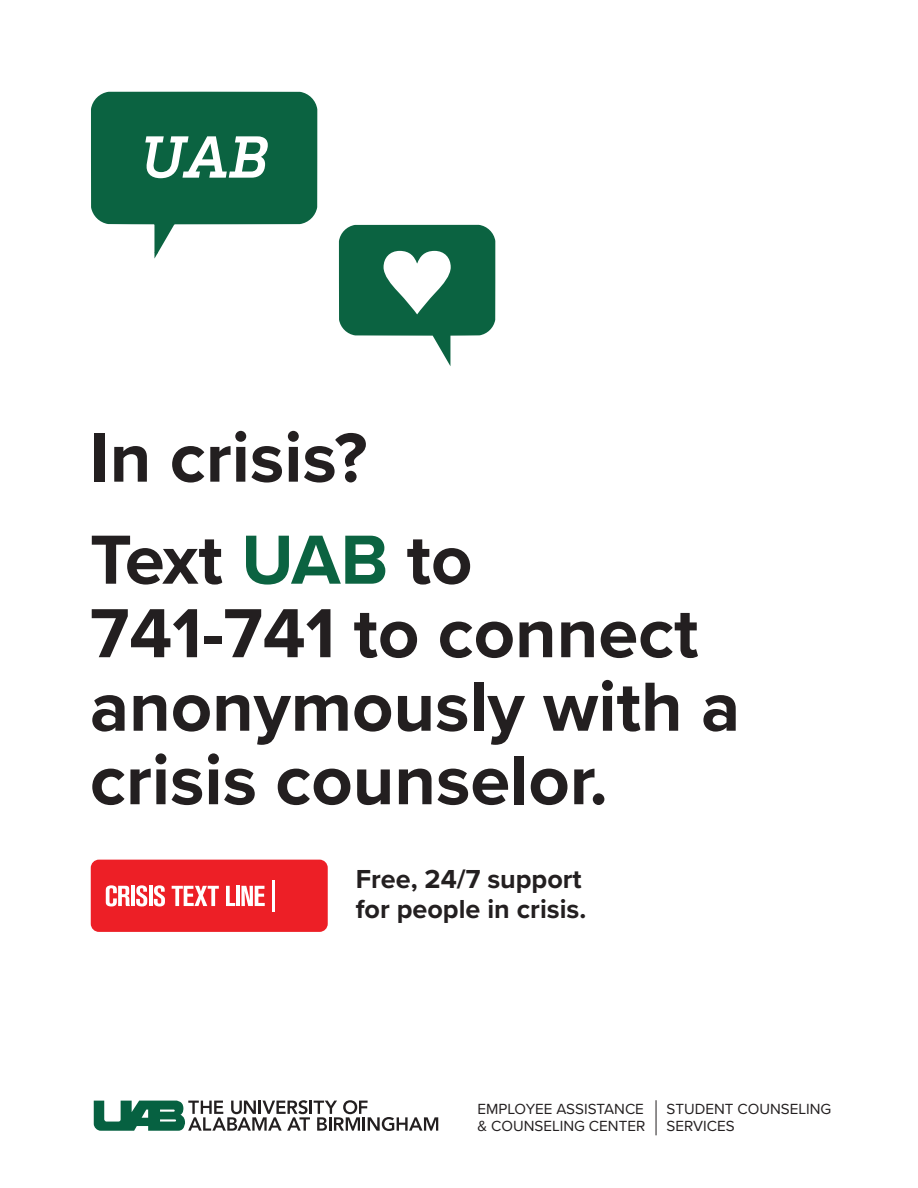
<style>
.page{position:relative;width:918px;height:1188px;background:#fff}
.page>*{position:absolute;margin:0;border:0;box-sizing:border-box;transform-origin:0 0}
.t1{font:700 72px/73.5px "Proxima Nova";color:#231f20}
.t2{font:italic 600 58.95px "Kulturista";color:#fff}
.t3{font:700 27px/30px "Proxima Nova";color:#231f20}
.t4{font:15.15px/16px "Proxima Nova";color:#231f20}
.s1{color:#0b6341}
</style>
<div class="page">
<div style="left:91px;top:860px;width:237px;height:72px;background:#ed1f26;border-radius:8px"></div>
<svg style="left:106px;top:885px;width:24px;height:21px"></svg>
<hr style="left:131px;top:886px;width:4px;height:20px;background:#fff">
<svg style="left:136px;top:885px;width:11px;height:21px"></svg>
<hr style="left:149px;top:886px;width:4px;height:20px;background:#fff">
<svg style="left:154px;top:885px;width:11px;height:21px"></svg>
<svg style="left:172px;top:886px;width:47px;height:20px"></svg>
<svg style="left:226px;top:886px;width:9px;height:20px"></svg>
<hr style="left:236px;top:886px;width:4px;height:20px;background:#fff">
<svg style="left:241px;top:886px;width:24px;height:20px"></svg>
<hr style="left:272px;top:880px;width:3px;height:32px;background:#fff">
<svg style="left:91px;top:91px;width:227px;height:168px"></svg>
<svg style="left:339px;top:225px;width:156px;height:141px"></svg>
<svg style="left:94px;top:1100px;width:344px;height:31px"></svg>
<hr style="left:656px;top:1100px;width:1px;height:35px;background:#231f20">
<p class="t2" style="left:141px;top:123px;width:129px">UAB</p>
<p class="t1" style="left:90px;top:405px;width:384px;line-height:102px">In crisis?<br>Text <span class="s1">UAB</span> to</p>
<p class="t1" style="left:90px;top:595px;width:652px">741-741 to connect anonymously with a crisis counselor.</p>
<p class="t3" style="left:356px;top:864px;width:232px">Free, 24/7 support for people in crisis.</p>
<p class="t4" style="left:477px;top:1101px;width:169px">EMPLOYEE ASSISTANCE &amp; COUNSELING CENTER</p>
<p class="t4" style="left:667px;top:1101px;width:166px">STUDENT COUNSELING<br>SERVICES</p>
</div>
